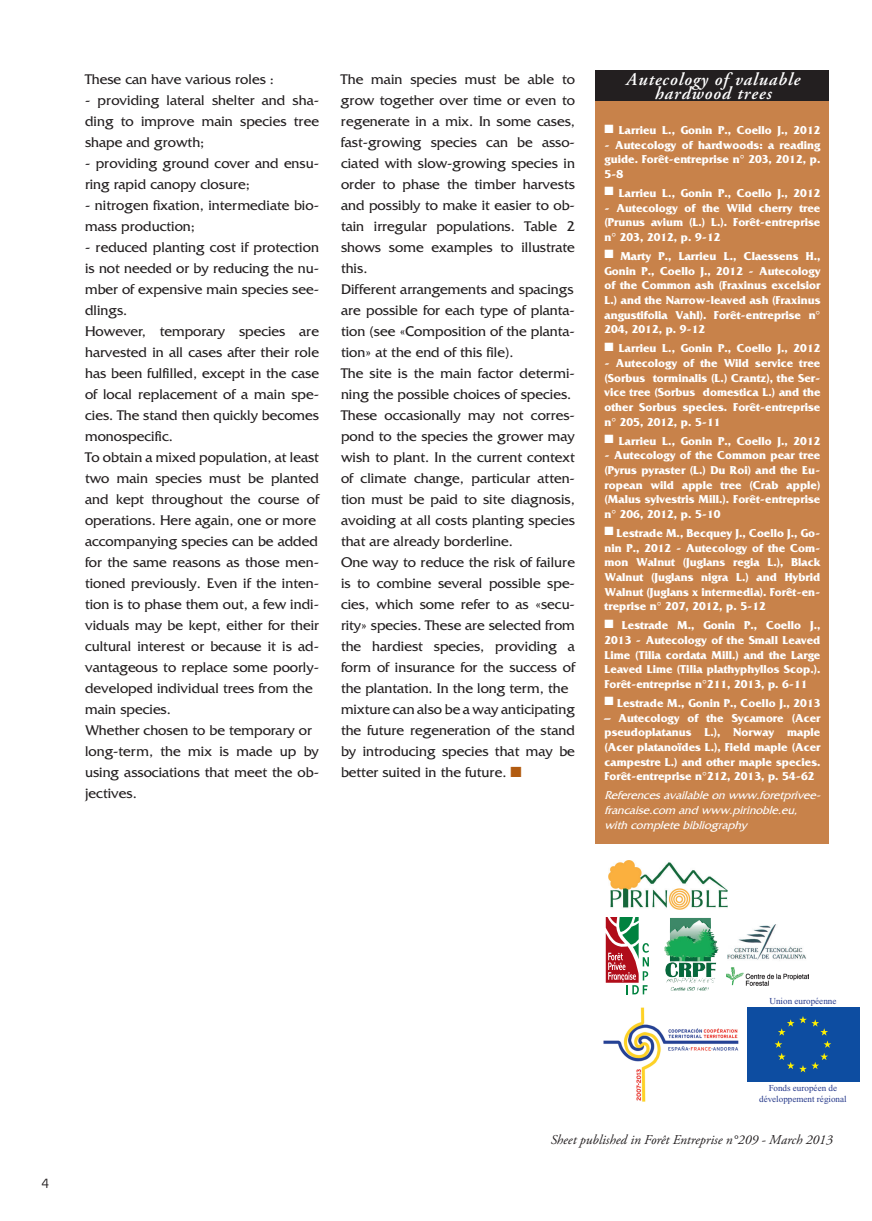
<style>
.page{position:relative;width:872px;height:1221px;background:#fff}
.page>*{position:absolute;margin:0;border:0;box-sizing:border-box;transform-origin:0 0}
.t1{font:italic 600 18px/13.5px "Adobe Garamond";letter-spacing:.05em;color:#fff;text-align:center}
.t2{font:15px "Bell Gothic BT";color:#231f20}
.t3{font:14.7px/21px "Friz Quadrata";color:#231f20}
.t4{font:italic 13.5px "Adobe Garamond Pro";color:#231f20}
.t5{font:700 12px/14.7px "Friz Quadrata";color:#fff;text-align:justify}
.t6{font:italic 12px/15.3px "Friz Quadrata";color:#fff}
.t7{font:9.15px/10.9px "Times New Roman";color:#273a8b;text-align:center}
.s1{color:#b15b10}
</style>
<div class="page">
<div style="left:595px;top:97px;width:234px;height:746px;background:#c8824a"></div>
<div style="left:595px;top:71px;width:234px;height:30px;background:#231f20"></div>
<img style="left:608px;top:860px;width:119px;height:49px">
<svg style="left:606px;top:917px;width:43px;height:77px"></svg>
<img style="left:664px;top:918px;width:7px;height:43px">
<img style="left:727px;top:924px;width:79px;height:36px">
<img style="left:726px;top:967px;width:82px;height:18px">
<img style="left:603px;top:1007px;width:136px;height:95px">
<svg style="left:747px;top:1007px;width:113px;height:75px"></svg>
<div style="left:747px;top:1006px;width:112px;height:75px;background:#0d4da1"></div>
<svg style="left:774px;top:1016px;width:57px;height:56px"></svg>
<p class="t3" style="left:85px;top:69px;width:190px">These can have various roles :</p>
<p class="t3" style="left:85px;top:90px;width:235px;text-align:justify">- providing lateral shelter and sha&shy;ding to improve main species tree shape and growth;</p>
<p class="t3" style="left:85px;top:153px;width:235px">- providing ground cover and ensu&shy;ring rapid canopy closure;</p>
<p class="t3" style="left:85px;top:195px;width:235px">- nitrogen fixation, intermediate bio&shy;mass production;</p>
<p class="t3" style="left:85px;top:237px;width:235px">- reduced planting cost if protection is not needed or by reducing the nu&shy;mber of expensive main species see&shy;dlings.<br>However, temporary species are harvested in all cases after their role has been fulfilled, except in the case of local replacement of a main spe&shy;cies. The stand then quickly becomes monospecific.<br>To obtain a mixed population, at least two main species must be planted and kept throughout the course of operations. Here again, one or more accompanying species can be added for the same reasons as those men&shy;tioned previously. Even if the inten&shy;tion is to phase them out, a few indi&shy;viduals may be kept, either for their cultural interest or because it is ad&shy;vantageous to replace some poorly&shy;developed individual trees from the main species.<br>Whether chosen to be temporary or long-term, the mix is made up by using associations that meet the ob&shy;jectives.</p>
<p class="t3" style="left:341px;top:69px;width:235px">The main species must be able to grow together over time or even to regenerate in a mix. In some cases, fast-growing species can be asso&shy;ciated with slow-growing species in order to phase the timber harvests and possibly to make it easier to ob&shy;tain irregular populations. Table 2 shows some examples to illustrate this.<br>Different arrangements and spacings are possible for each type of planta&shy;tion (see «Composition of the planta&shy;tion» at the end of this file).<br>The site is the main factor determi&shy;ning the possible choices of species.<br>These occasionally may not corres&shy;pond to the species the grower may wish to plant. In the current context of climate change, particular atten&shy;tion must be paid to site diagnosis, avoiding at all costs planting species that are already borderline.<br>One way to reduce the risk of failure is to combine several possible spe&shy;cies, which some refer to as «secu&shy;rity» species. These are selected from the hardiest species, providing a form of insurance for the success of the plantation. In the long term, the mixture can also be a way anticipating the future regeneration of the stand by introducing species that may be better suited in the future. <span class="s1">■</span></p>
<p class="t1" style="left:625px;top:73px;width:175px">Autecology of valuable hardwood trees</p>
<p class="t5" style="left:604px;top:123px;width:217px">■ Larrieu L., Gonin P., Coello J., 2012</p>
<p class="t5" style="left:604px;top:137px;width:217px">- Autecology of hardwoods: a reading guide. Forêt-entreprise n° 203, 2012, p.<br>5-8</p>
<p class="t5" style="left:604px;top:186px;width:217px">■ Larrieu L., Gonin P., Coello J., 2012</p>
<p class="t5" style="left:604px;top:200px;width:217px">- Autecology of the Wild cherry tree (Prunus avium (L.) L.). Forêt-entreprise n° 203, 2012, p. 9-12</p>
<p class="t5" style="left:604px;top:249px;width:217px">■ Marty P., Larrieu L., Claessens H., Gonin P., Coello J., 2012 - Autecology of the Common ash (Fraxinus excelsior L.) and the Narrow-leaved ash (Fraxinus angustifolia Vahl). Forêt-entreprise n° 204, 2012, p. 9-12</p>
<p class="t5" style="left:604px;top:341px;width:217px">■ Larrieu L., Gonin P., Coello J., 2012</p>
<p class="t5" style="left:604px;top:356px;width:217px">- Autecology of the Wild service tree (Sorbus torminalis (L.) Crantz), the Ser&shy;vice tree (Sorbus domestica L.) and the other Sorbus species. Forêt-entreprise n° 205, 2012, p. 5-11</p>
<p class="t5" style="left:604px;top:433px;width:217px">■ Larrieu L., Gonin P., Coello J., 2012</p>
<p class="t5" style="left:604px;top:448px;width:217px">- Autecology of the Common pear tree (Pyrus pyraster (L.) Du Roi) and the Eu&shy;ropean wild apple tree (Crab apple) (Malus sylvestris Mill.). Forêt-entreprise n° 206, 2012, p. 5-10</p>
<p class="t5" style="left:604px;top:525px;width:217px">■ Lestrade M., Becquey J., Coello J., Go&shy;nin P., 2012 - Autecology of the Com&shy;mon Walnut (Juglans regia L.), Black Walnut (Juglans nigra L.) and Hybrid Walnut (Juglans x intermedia). Forêt-en&shy;treprise n° 207, 2012, p. 5-12</p>
<p class="t5" style="left:604px;top:618px;width:217px">■ Lestrade M., Gonin P., Coello J., 2013 - Autecology of the Small Leaved Lime (Tilia cordata Mill.) and the Large Leaved Lime (Tilia plathyphyllos Scop.).<br>Forêt-entreprise n°211, 2013, p. 6-11</p>
<p class="t5" style="left:604px;top:695px;width:217px">■ Lestrade M., Gonin P., Coello J., 2013</p>
<p class="t5" style="left:604px;top:710px;width:217px">– Autecology of the Sycamore (Acer pseudoplatanus L.), Norway maple (Acer platanoïdes L.), Field maple (Acer campestre L.) and other maple species.<br>Forêt-entreprise n°212, 2013, p. 54-62</p>
<p class="t6" style="left:604px;top:787px;width:221px">Referencesavailableonwww.foretprivee&shy;francaise.com and www.pirinoble.eu, withcompletebibliog raphy</p>
<p class="t2" style="left:41px;top:1173px;width:10px">4</p>
<p class="t7" style="left:769px;top:995px;width:68px">Union européenne</p>
<p class="t7" style="left:759px;top:1082px;width:89px">Fonds européen de développement régional</p>
<p class="t4" style="left:550px;top:1131px;width:284px">Sheet published in Forêt Entreprise n°209 - March 2013</p>
</div>
